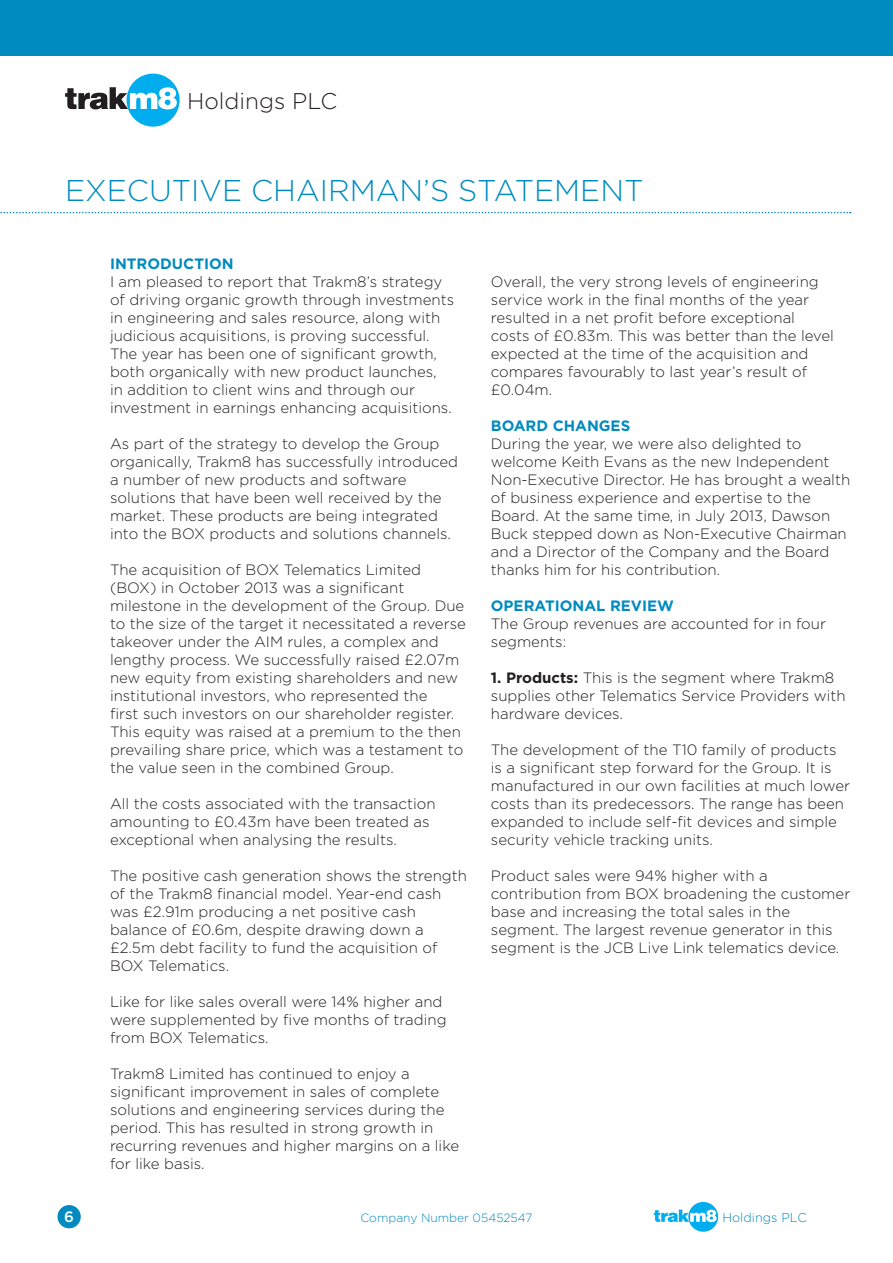
<style>
.page{position:relative;width:893px;height:1263px;background:#fff}
.page>*{position:absolute;margin:0;border:0;box-sizing:border-box;transform-origin:0 0}
.t1{font:300 30px "Gotham";color:#008bc0}
.t2{font:300 22.65px "Gotham";color:#231f20}
.t3{font:300 15px/18px "Gotham";color:#231f20}
.t4{font:700 15px "Gotham";color:#008bc0}
.t5{font:500 15px "Gotham";color:#fff}
.t6{font:300 12.75px "Gotham";color:#008bc0}
.t7{font:300 12px "Gotham";color:#008bc0}
.s1{font-weight:700}
</style>
<div class="page">
<div style="left:57px;top:1205px;width:24px;height:23px;background:#008bc0;border-radius:50%"></div>
<svg style="left:654px;top:1202px;width:64px;height:30px"></svg>
<div style="left:0;top:0;width:893px;height:56px;background:#008bc0"></div>
<svg style="left:65px;top:74px;width:115px;height:53px"></svg>
<svg style="left:0;top:212px;width:851px;height:1px"></svg>
<h2 class="t2" style="left:187px;top:89px;width:152px">Holdings PLC</h2>
<h1 class="t1" style="left:65px;top:174px;width:580px">EXECUTIVE CHAIRMAN’S STATEMENT</h1>
<p class="t4" style="left:110px;top:255px;width:125px">INTRODUCTION</p>
<p class="t3" style="left:110px;top:272px;width:346px">I am pleased to report that Trakm8’s strategy of driving organic growth through investments in engineering and sales resource, along with judicious acquisitions, is proving successful.<br>The year has been one of significant growth, both organically with new product launches,<br>in addition to client wins and through our investment in earnings enhancing acquisitions.</p>
<p class="t3" style="left:110px;top:434px;width:350px">As part of the strategy to develop the Group organically, Trakm8 has successfully introduced a number of new products and software solutions that have been well received by the market. These products are being integrated into the BOX products and solutions channels.</p>
<p class="t3" style="left:110px;top:560px;width:357px">The acquisition of BOX Telematics Limited (BOX) in October 2013 was a significant milestone in the development of the Group. Due to the size of the target it necessitated a reverse takeover under the AIM rules, a complex and lengthy process. We successfully raised £2.07m new equity from existing shareholders and new institutional investors, who represented the<br>first such investors on our shareholder register.<br>This equity was raised at a premium to the then prevailing share price, which was a testament to the value seen in the combined Group.</p>
<p class="t3" style="left:110px;top:794px;width:327px">All the costs associated with the transaction amounting to £0.43m have been treated as exceptional when analysing the results.</p>
<p class="t3" style="left:110px;top:866px;width:358px">The positive cash generation shows the strength of the Trakm8 financial model. Year-end cash was £2.91m producing a net positive cash balance of £0.6m, despite drawing down a £2.5m debt facility to fund the acquisition of BOX Telematics.</p>
<p class="t3" style="left:110px;top:992px;width:338px">Like for like sales overall were 14% higher and were supplemented by five months of trading from BOX Telematics.</p>
<p class="t3" style="left:110px;top:1064px;width:351px">Trakm8 Limited has continued to enjoy a significant improvement in sales of complete solutions and engineering services during the period. This has resulted in strong growth in recurring revenues and higher margins on a like for like basis.</p>
<p class="t3" style="left:491px;top:272px;width:345px">Overall, the very strong levels of engineering service work in the final months of the year resulted in a net profit before exceptional costs of £0.83m. This was better than the level expected at the time of the acquisition and compares favourably to last year’s result of £0.04m.</p>
<p class="t4" style="left:491px;top:417px;width:141px">BOARD CHANGES</p>
<p class="t3" style="left:491px;top:434px;width:361px">During the year, we were also delighted to welcome Keith Evans as the new Independent Non-Executive Director. He has brought a wealth of business experience and expertise to the Board. At the same time, in July 2013, Dawson Buck stepped down as Non-Executive Chairman and a Director of the Company and the Board thanks him for his contribution.</p>
<p class="t4" style="left:491px;top:597px;width:185px">OPERATIONAL REVIEW</p>
<p class="t3" style="left:491px;top:614px;width:337px">The Group revenues are accounted for in four segments:</p>
<p class="t3" style="left:491px;top:668px;width:356px"><span class="s1">1. Products:</span> This is the segment where Trakm8 supplies other Telematics Service Providers with hardware devices.</p>
<p class="t3" style="left:491px;top:740px;width:361px">The development of the T10 family of products is a significant step forward for the Group. It is manufactured in our own facilities at much lower costs than its predecessors. The range has been expanded to include self-fit devices and simple security vehicle tracking units.</p>
<p class="t3" style="left:491px;top:866px;width:361px">Product sales were 94% higher with a contribution from BOX broadening the customer base and increasing the total sales in the segment. The largest revenue generator in this segment is the JCB Live Link telematics device.</p>
<p class="t5" style="left:64px;top:1208px;width:11px">6</p>
<p class="t7" style="left:361px;top:1211px;width:173px">Company Number 05452547</p>
<p class="t6" style="left:722px;top:1210px;width:86px">Holdings PLC</p>
</div>
